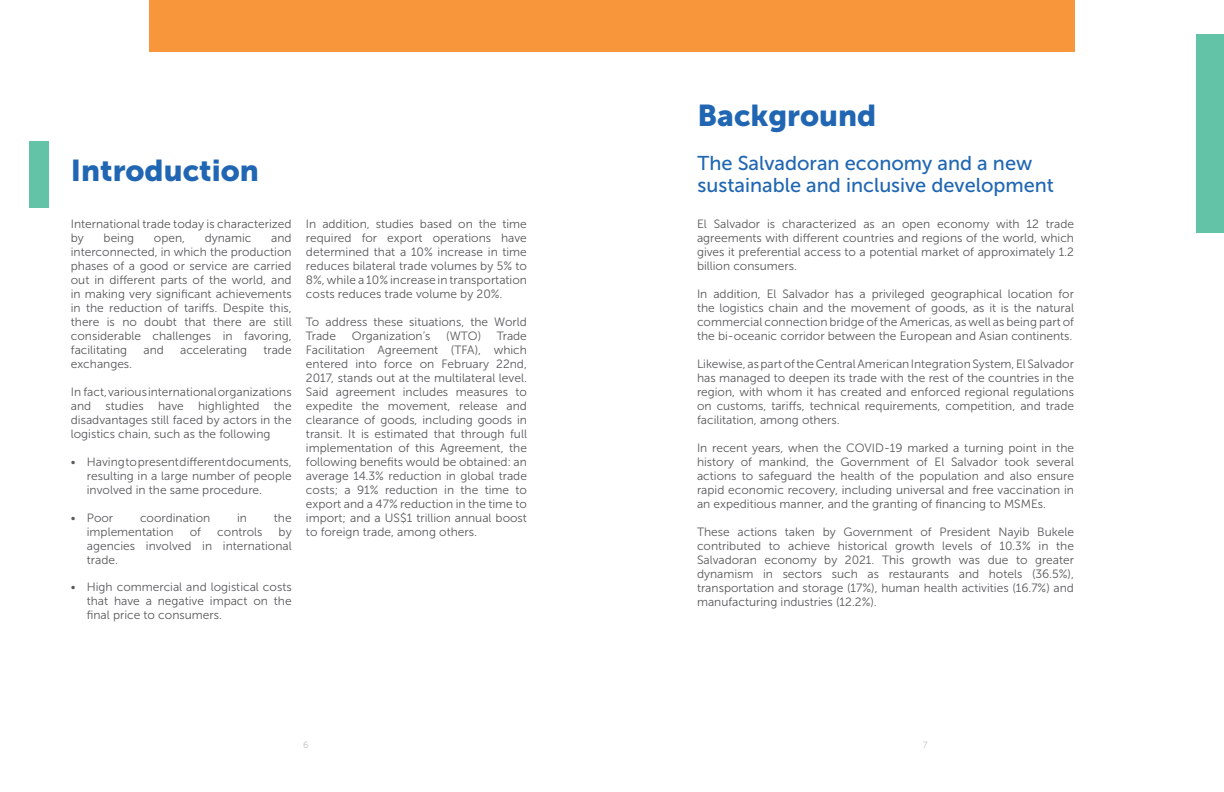
<style>
.page{position:relative;width:1224px;height:792px;background:#fff}
.page>*{position:absolute;margin:0;border:0;box-sizing:border-box;transform-origin:0 0}
.t1{font:30px "Museo Sans 900";color:#2066b2}
.t2{font:20px/22px "Museo Sans 500";color:#2066b2}
.t3{font:12px/14px "Museo Sans 300";color:#57585a;text-align:justify}
.t4{font:9px "Museo Sans 300";color:#bcbdc0}
</style>
<div class="page">
<div style="left:29px;top:142px;width:20px;height:66px;background:#62c3a6"></div>
<div style="left:149px;top:0;width:926px;height:52px;background:#f7963b"></div>
<div style="left:1197px;top:34px;width:27px;height:199px;background:#62c3a6"></div>
<h1 class="t1" style="left:71px;top:154px;width:190px">Introduction</h1>
<p class="t3" style="left:71px;top:217px;width:222px">International trade today is characterized by</p>
<p class="t3" style="left:71px;top:231px;width:222px;text-indent:200px">and interconnected, in which the production phases of a good or service are carried out in different parts of the world, and in making very significant achievements in the reduction of tariffs. Despite this, there is no doubt that there are still considerable challenges in favoring, facilitating</p>
<p class="t3" style="left:104px;top:231px;width:32px">being</p>
<p class="t3" style="left:154px;top:231px;width:33px">open,</p>
<p class="t3" style="left:205px;top:231px;width:48px">dynamic</p>
<p class="t3" style="left:143px;top:343px;width:22px">and</p>
<p class="t3" style="left:180px;top:343px;width:69px">accelerating</p>
<p class="t3" style="left:263px;top:343px;width:30px">trade</p>
<p class="t3" style="left:71px;top:357px;width:63px">exchanges.</p>
<p class="t3" style="left:71px;top:385px;width:222px">In fact, various international organizations and studies have highlighted the disadvantages still faced by actors in the logistics chain, such as the following</p>
<p class="t3" style="left:87px;top:455px;width:206px;text-indent:-16px">• Having to present different documents, resulting in a large number of people involved in the same procedure.</p>
<p class="t3" style="left:71px;top:511px;width:44px">• Poor</p>
<p class="t3" style="left:140px;top:511px;width:72px">coordination</p>
<p class="t3" style="left:237px;top:511px;width:11px">in</p>
<p class="t3" style="left:274px;top:511px;width:19px">the</p>
<p class="t3" style="left:87px;top:525px;width:88px">implementation</p>
<p class="t3" style="left:190px;top:525px;width:13px">of</p>
<p class="t3" style="left:217px;top:525px;width:47px">controls</p>
<p class="t3" style="left:87px;top:525px;width:206px;text-indent:192px">by agencies involved in international trade.</p>
<p class="t3" style="left:87px;top:580px;width:206px;text-indent:-16px">• High commercial and logistical costs that have a negative impact on the final price to consumers.</p>
<p class="t3" style="left:306px;top:217px;width:222px">In addition, studies based on the time required for export operations have determined that a 10% increase in time reduces bilateral trade volumes by 5% to 8%, while a 10% increase in transportation costs reduces trade volume by 20%.</p>
<p class="t3" style="left:306px;top:315px;width:222px">To address these situations, the World<br>Trade</p>
<p class="t3" style="left:352px;top:329px;width:80px">Organization’s</p>
<p class="t3" style="left:446px;top:329px;width:36px">(WTO)</p>
<p class="t3" style="left:306px;top:329px;width:222px;text-indent:191px">Trade Facilitation Agreement (TFA), which entered into force on February 22nd, 2017, stands out at the multilateral level.<br>Said agreement includes measures to expedite the movement, release and clearance of goods, including goods in transit. It is estimated that through full implementation of this Agreement, the following benefits would be obtained: an average 14.3% reduction in global trade costs; a 91% reduction in the time to export and a 47% reduction in the time to import; and a US$1 trillion annual boost to foreign trade, among others.</p>
<h1 class="t1" style="left:698px;top:99px;width:180px">Background</h1>
<h2 class="t2" style="left:698px;top:152px;width:358px">The Salvadoran economy and a new sustainable and inclusive development</h2>
<p class="t3" style="left:697px;top:217px;width:379px">El Salvador is characterized as an open economy with 12 trade agreements with different countries and regions of the world, which gives it preferential access to a potential market of approximately 1.2 billion consumers.</p>
<p class="t3" style="left:697px;top:287px;width:379px">In addition, El Salvador has a privileged geographical location for the logistics chain and the movement of goods, as it is the natural commercial connection bridge of the Americas, as well as being part of the bi-oceanic corridor between the European and Asian continents.</p>
<p class="t3" style="left:697px;top:357px;width:379px">Likewise, as part of the Central American Integration System, El Salvador has managed to deepen its trade with the rest of the countries in the region, with whom it has created and enforced regional regulations on customs, tariffs, technical requirements, competition, and trade facilitation, among others.</p>
<p class="t3" style="left:697px;top:441px;width:379px">In recent years, when the COVID-19 marked a turning point in the history of mankind, the Government of El Salvador took several actions to safeguard the health of the population and also ensure rapid economic recovery, including universal and free vaccination in an expeditious manner, and the granting of financing to MSMEs.</p>
<p class="t3" style="left:697px;top:525px;width:379px">These actions taken by Government of President Nayib Bukele contributed to achieve historical growth levels of 10.3% in the Salvadoran economy by 2021. This growth was due to greater dynamism in sectors such as restaurants and hotels (36.5%), transportation and storage (17%), human health activities (16.7%) and manufacturing industries (12.2%).</p>
<p class="t4" style="left:303px;top:740px;width:7px">6</p>
<p class="t4" style="left:923px;top:740px;width:6px">7</p>
</div>
